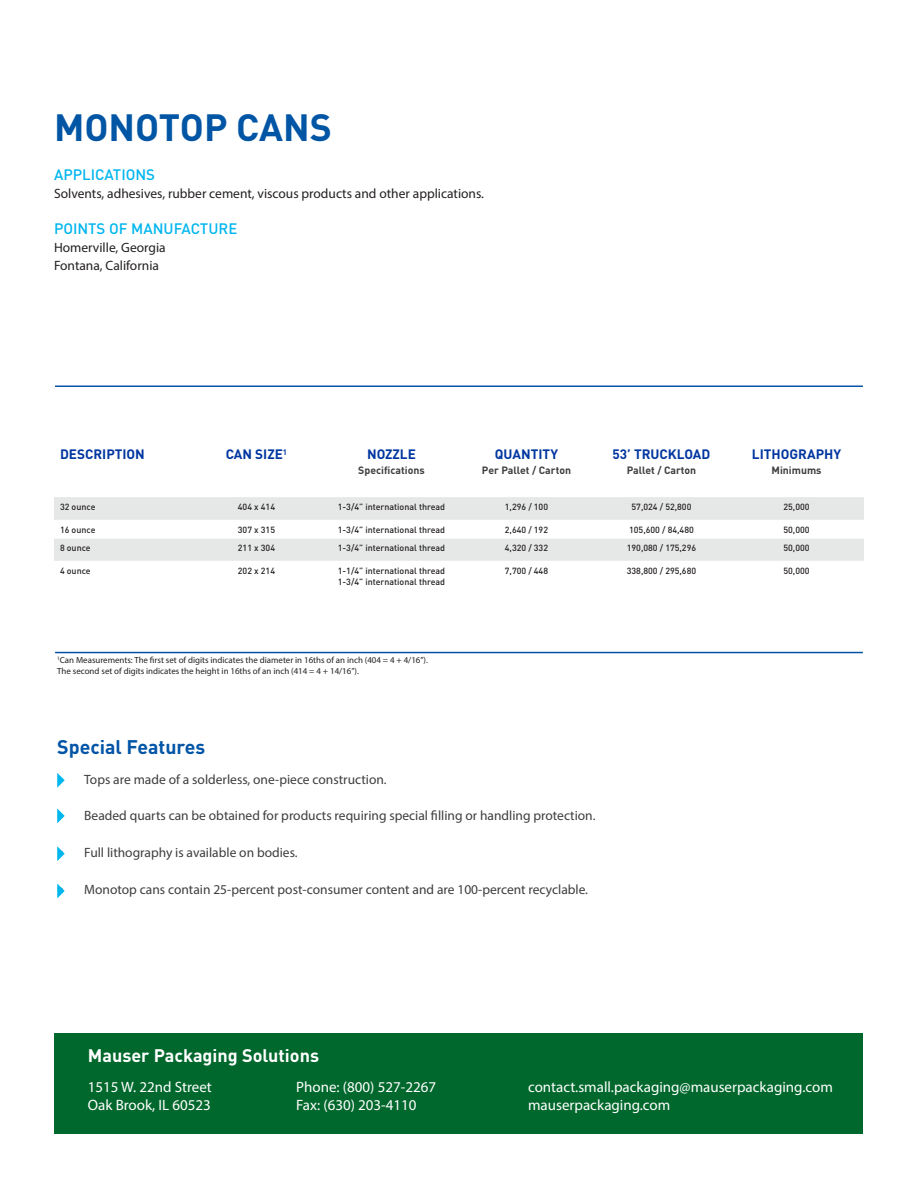
<style>
.page{position:relative;width:918px;height:1188px;background:#fff}
.page>*{position:absolute;margin:0;border:0;box-sizing:border-box;transform-origin:0 0}
.headline{font:700 37.5px "DIN Pro";color:#0055a4}
.techincal_info{font:700 19.5px "DIN Pro";color:#0154a6}
.t1{font:700 18px "DIN Pro";color:#fff}
.t2{font:15px "Myriad Pro";color:#fff}
.subhead{font:500 15px "DIN Pro";color:#00b6ef}
.t3{font:13.5px "Myriad Pro";color:#3e3e3f}
.t4{font:13.5px "Myriad Pro";color:#231f20}
.Gray_body_copy{font:700 13.5px "DIN Pro";color:#0036a0}
.Gray_body_copy-2{font:700 10.5px "DIN Pro";color:#3e3e3f}
.Gray_body_copy-3{font:500 8.85px "DIN Pro";color:#231f20}
.t5{font:8.85px "Myriad Pro";color:#231f20}
.s1{font-family:"Minion Pro";font-size:18px;color:#231f20}
</style>
<div class="page">
<div style="left:54px;top:1034px;width:809px;height:100px;background:#00682c"></div>
<svg style="left:57px;top:773px;width:8px;height:15px"></svg>
<svg style="left:57px;top:808px;width:8px;height:15px"></svg>
<svg style="left:57px;top:846px;width:8px;height:15px"></svg>
<svg style="left:57px;top:884px;width:8px;height:14px"></svg>
<hr style="left:55px;top:386px;width:808px;height:1px;background:#0154a6">
<hr style="left:55px;top:652px;width:808px;height:1px;background:#0154a6">
<svg style="left:54px;top:497px;width:810px;height:64px;fill:#e6e8e8"></svg>
<p class="headline" style="left:54px;top:98px;width:279px">MONOTOP CANS</p>
<p class="subhead" style="left:54px;top:163px;width:103px">APPLICATIONS</p>
<p class="t4" style="left:54px;top:185px;width:432px">Solvents, adhesives, rubber cement, viscous products and other applications.</p>
<p class="subhead" style="left:54px;top:217px;width:185px">POINTS OF MANUFACTURE</p>
<p class="t4" style="left:54px;top:239px;width:113px">Homerville, Georgia</p>
<p class="t4" style="left:54px;top:257px;width:107px">Fontana, California</p>
<p class="Gray_body_copy" style="left:60px;top:444px;width:86px">DESCRIPTION</p>
<p class="Gray_body_copy" style="left:226px;top:444px;width:63px">CAN SIZE<sup>1</sup></p>
<p class="Gray_body_copy" style="left:367px;top:444px;width:50px">NOZZLE</p>
<p class="Gray_body_copy-2" style="left:358px;top:462px;width:68px">Specifications</p>
<p class="Gray_body_copy" style="left:495px;top:444px;width:65px">QUANTITY</p>
<p class="Gray_body_copy-2" style="left:482px;top:462px;width:91px">Per Pallet / Carton</p>
<p class="Gray_body_copy" style="left:613px;top:444px;width:99px">53’ TRUCKLOAD</p>
<p class="Gray_body_copy-2" style="left:627px;top:462px;width:71px">Pallet / Carton</p>
<p class="Gray_body_copy" style="left:752px;top:444px;width:91px">LITHOGRAPHY</p>
<p class="Gray_body_copy-2" style="left:772px;top:462px;width:51px">Minimums</p>
<p class="Gray_body_copy-3" style="left:60px;top:500px;width:37px">32 ounce</p>
<p class="Gray_body_copy-3" style="left:238px;top:500px;width:39px">404 x 414</p>
<p class="Gray_body_copy-3" style="left:338px;top:500px;width:109px">1-3/4” international thread</p>
<p class="Gray_body_copy-3" style="left:505px;top:500px;width:45px">1,296 / 100</p>
<p class="Gray_body_copy-3" style="left:632px;top:500px;width:61px">57,024 / 52,800</p>
<p class="Gray_body_copy-3" style="left:783px;top:500px;width:28px">25,000</p>
<p class="Gray_body_copy-3" style="left:60px;top:523px;width:37px">16 ounce</p>
<p class="Gray_body_copy-3" style="left:238px;top:523px;width:39px">307 x 315</p>
<p class="Gray_body_copy-3" style="left:338px;top:523px;width:109px">1-3/4” international thread</p>
<p class="Gray_body_copy-3" style="left:505px;top:523px;width:45px">2,640 / 192</p>
<p class="Gray_body_copy-3" style="left:629px;top:523px;width:66px">105,600 / 84,480</p>
<p class="Gray_body_copy-3" style="left:783px;top:523px;width:28px">50,000</p>
<p class="Gray_body_copy-3" style="left:60px;top:541px;width:32px">8 ounce</p>
<p class="Gray_body_copy-3" style="left:238px;top:541px;width:39px">211 x 304</p>
<p class="Gray_body_copy-3" style="left:338px;top:541px;width:109px">1-3/4” international thread</p>
<p class="Gray_body_copy-3" style="left:505px;top:541px;width:45px">4,320 / 332</p>
<p class="Gray_body_copy-3" style="left:627px;top:541px;width:71px">190,080 / 175,296</p>
<p class="Gray_body_copy-3" style="left:783px;top:541px;width:28px">50,000</p>
<p class="Gray_body_copy-3" style="left:60px;top:564px;width:32px">4 ounce</p>
<p class="Gray_body_copy-3" style="left:238px;top:564px;width:39px">202 x 214</p>
<p class="Gray_body_copy-3" style="left:338px;top:564px;width:109px">1-1/4” international thread</p>
<p class="Gray_body_copy-3" style="left:338px;top:575px;width:109px">1-3/4” international thread</p>
<p class="Gray_body_copy-3" style="left:505px;top:564px;width:45px">7,700 / 448</p>
<p class="Gray_body_copy-3" style="left:627px;top:564px;width:71px">338,800 / 295,680</p>
<p class="Gray_body_copy-3" style="left:783px;top:564px;width:28px">50,000</p>
<p class="t5" style="left:57px;top:655px;width:372px"><sup>1</sup>Can Measurements: The first set of digits indicates the diameter in 16ths of an inch (404 = 4 + 4/16”).</p>
<p class="t5" style="left:57px;top:666px;width:303px">The second set of digits indicates the height in 16ths of an inch (414 = 4 + 14/16”).</p>
<p class="techincal_info" style="left:57px;top:731px;width:150px">Special Features</p>
<p class="t3" style="left:57px;top:771px;width:331px"><span class="s1">•</span> Tops are made of a solderless, one-piece construction.</p>
<p class="t3" style="left:57px;top:808px;width:540px"><span class="s1">•</span> Beaded quarts can be obtained for products requiring special filling or handling protection.</p>
<p class="t3" style="left:57px;top:844px;width:242px"><span class="s1">•</span> Full lithography is available on bodies.</p>
<p class="t3" style="left:57px;top:881px;width:532px"><span class="s1">•</span> Monotop cans contain 25-percent post-consumer content and are 100-percent recyclable.</p>
<p class="t1" style="left:88px;top:1041px;width:233px">Mauser Packaging Solutions</p>
<p class="t2" style="left:88px;top:1078px;width:125px">1515 W. 22nd Street</p>
<p class="t2" style="left:88px;top:1096px;width:124px">Oak Brook, IL 60523</p>
<p class="t2" style="left:296px;top:1078px;width:141px">Phone: (800) 527-2267</p>
<p class="t2" style="left:296px;top:1096px;width:122px">Fax: (630) 203-4110</p>
<p class="t2" style="left:528px;top:1078px;width:306px">contact.small.packaging@mauserpackaging.com</p>
<p class="t2" style="left:528px;top:1096px;width:144px">mauserpackaging.com</p>
</div>
